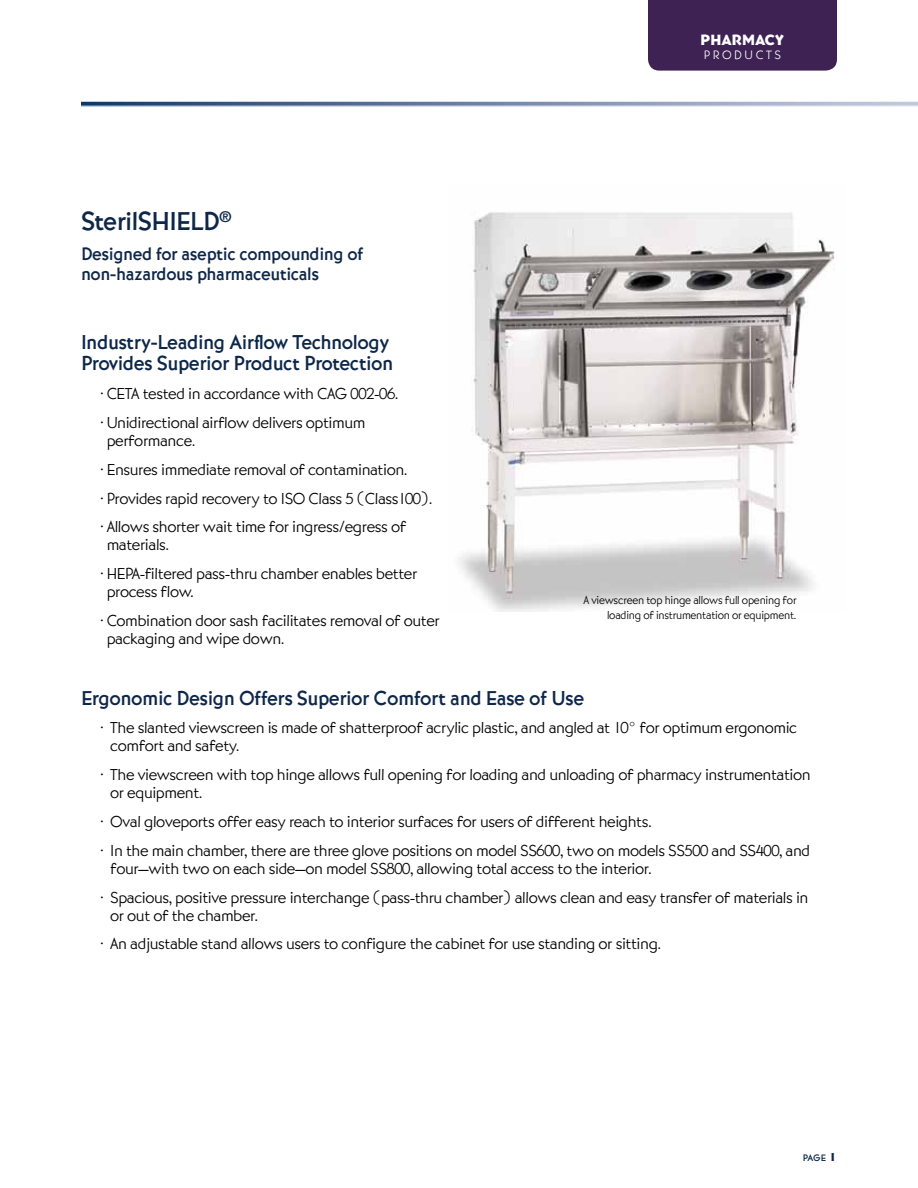
<style>
.page{position:relative;width:918px;height:1188px;background:#fff}
.page>*{position:absolute;margin:0;border:0;box-sizing:border-box;transform-origin:0 0}
.t1{font:500 27px "Bernhard Got URWTOT";letter-spacing:-.025em;color:#0e2749}
.t2{font:500 21px/21px "Bernhard Got URWTOT";letter-spacing:-.025em;color:#0e2749}
.t3{font:500 18.75px/19.5px "Bernhard Got URWTOT";letter-spacing:-.025em;color:#0e2749}
.t4{font:300 16.5px/18px "Bernhard Gothic";letter-spacing:-.025em;color:#000}
.t5{font:14.7px "Bernhard Gothic X Heavy SG";color:#fff}
.t6{font:300 12.6px "Bernhard Gothic";letter-spacing:.2em;color:#fff}
.t7{font:300 12px/15px "Bernhard Gothic";letter-spacing:-.02em;color:#000;text-align:right;scale:.95 1}
.t8{font:500 9.75px "Bernhard Got URWTOT";color:#0e2749}
.s1{font-family:"Bernhard Gothic X Heavy SG";font-weight:400;font-size:12px}
</style>
<div class="page">
<img style="left:81px;top:101px;width:837px;height:6px">
<div style="left:648px;top:0;width:189px;height:71px;background:#3e2254"></div>
<img style="left:459px;top:212px;width:376px;height:400px">
<h1 class="t1" style="left:81px;top:205px;width:152px">SterilSHIELD<sup>®</sup></h1>
<p class="t3" style="left:81px;top:245px;width:284px">Designed for aseptic compounding of non-hazardous pharmaceuticals</p>
<p class="t2" style="left:81px;top:332px;width:314px">Industry-Leading Airflow Technology<br>Provides Superior Product Protection</p>
<p class="t4" style="left:100px;top:384px;width:300px">• CETA tested in accordance with CAG 002-06.</p>
<p class="t4" style="left:107px;top:413px;width:260px;text-indent:-6px">• Unidirectional airflow delivers optimum performance.</p>
<p class="t4" style="left:100px;top:460px;width:309px">• Ensures immediate removal of contamination.</p>
<p class="t4" style="left:100px;top:489px;width:334px">• Provides rapid recovery to ISO Class 5 (Class100).</p>
<p class="t4" style="left:107px;top:518px;width:301px;text-indent:-6px">• Allows shorter wait time for ingress/egress of materials.</p>
<p class="t4" style="left:107px;top:564px;width:312px;text-indent:-6px">• HEPA-filtered pass-thru chamber enables better process flow.</p>
<p class="t4" style="left:107px;top:611px;width:335px;text-indent:-6px">• Combination door sash facilitates removal of outer packaging and wipe down.</p>
<p class="t5" style="left:701px;top:30px;width:85px">PHARMACY</p>
<p class="t6" style="left:704px;top:47px;width:79px">Products</p>
<p class="t7" style="left:583px;top:592px;width:226px">A viewscreen top hinge allows full opening for loading of instrumentation or equipment.</p>
<p class="t2" style="left:81px;top:687px;width:505px">Ergonomic Design Offers Superior Comfort and Ease of Use</p>
<p class="t4" style="left:110px;top:719px;width:688px;text-indent:-10px">• The slanted viewscreen is made of shatterproof acrylic plastic, and angled at 10° for optimum ergonomic comfort and safety.</p>
<p class="t4" style="left:110px;top:765px;width:702px;text-indent:-10px">• The viewscreen with top hinge allows full opening for loading and unloading of pharmacy instrumentation or equipment.</p>
<p class="t4" style="left:100px;top:812px;width:553px">• Oval gloveports offer easy reach to interior surfaces for users of different heights.</p>
<p class="t4" style="left:110px;top:841px;width:702px;text-indent:-10px">• In the main chamber, there are three glove positions on model SS600, two on models SS500 and SS400, and four—with two on each side—on model SS800, allowing total access to the interior.</p>
<p class="t4" style="left:110px;top:888px;width:700px;text-indent:-10px">• Spacious, positive pressure interchange (pass-thru chamber) allows clean and easy transfer of materials in or out of the chamber.</p>
<p class="t4" style="left:100px;top:935px;width:563px">• An adjustable stand allows users to configure the cabinet for use standing or sitting.</p>
<p class="t8" style="left:803px;top:1152px;width:36px">PAGE <span class="s1">1</span></p>
</div>
